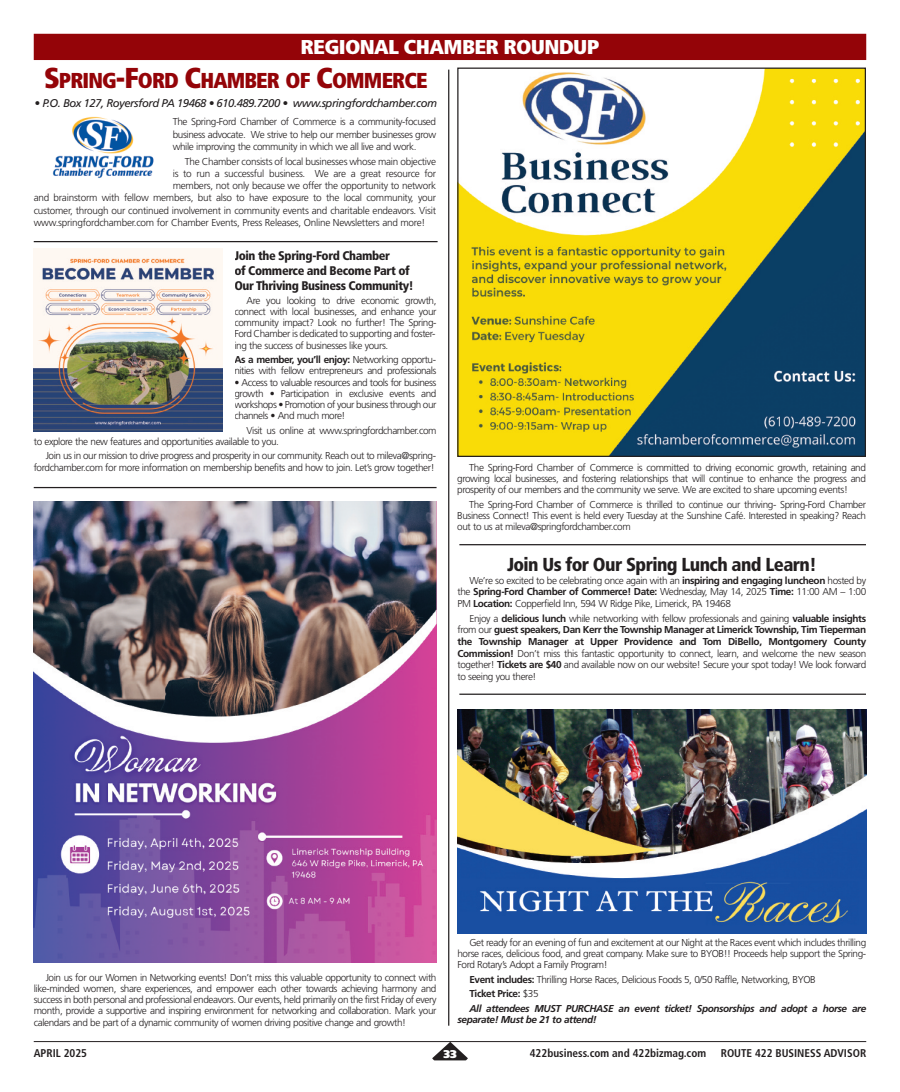
<style>
.page{position:relative;width:900px;height:1092px;background:#fff}
.page>*{position:absolute;margin:0;border:0;box-sizing:border-box;transform-origin:0 0}
.t1{font:900 condensed 21.5px "Frutiger";letter-spacing:-.04em;color:#940408}
.t2{font:900 condensed 20px "Frutiger";letter-spacing:-.03em;color:#fff;scale:1.1 1}
.t3{font:900 condensed 18.75px "Frutiger";letter-spacing:-.03em;color:#231f20}
.t4{font:900 condensed 12.5px/15px "Frutiger";letter-spacing:-.03em;color:#231f20}
.t5{font:italic 11.25px "Frutiger";letter-spacing:-.04em;color:#231f20}
.t6{font:700 condensed 11.25px "Frutiger";color:#231f20}
.t7{font:900 11.25px "Frutiger";color:#fff}
.t8{font:300 10px/11.2px "Frutiger";letter-spacing:-.04em;color:#231f20;text-align:justify}
.t9{font:italic 700 10px/14.4px "Frutiger";letter-spacing:-.04em;color:#231f20}
.s1{font-size:28.75px}
.s2{font-weight:700}
.s3{font-style:normal}
.s4{font-weight:300;font-style:normal}
</style>
<div class="page">
<div style="left:34px;top:34px;width:832px;height:26px;background:#940408"></div>
<img style="left:52px;top:116px;width:102px;height:63px">
<img style="left:459px;top:70px;width:405px;height:385px">
<hr style="left:34px;top:241px;width:404px;height:1px;background:#231f20">
<hr style="left:34px;top:487px;width:403px;height:1px;background:#231f20">
<hr style="left:459px;top:544px;width:407px;height:1px;background:#231f20">
<hr style="left:459px;top:693px;width:407px;height:1px;background:#231f20">
<hr style="left:34px;top:1041px;width:832px;height:1px;background:#231f20">
<svg style="left:432px;top:1041px;width:36px;height:19px"></svg>
<hr style="left:448px;top:70px;width:1px;height:955px;background:#231f20">
<img style="left:34px;top:248px;width:188px;height:183px">
<img style="left:34px;top:501px;width:403px;height:461px">
<img style="left:458px;top:709px;width:408px;height:223px">
<h2 class="t2" style="left:300px;top:39px;width:273px">REGIONAL CHAMBER ROUNDUP</h2>
<h1 class="t1" style="left:44px;top:71px;width:385px"><span class="s1">S</span>PRING<span class="s1">-F</span>ORD <span class="s1">C</span>HAMBER OF <span class="s1">C</span>OMMERCE</h1>
<p class="t5" style="left:35px;top:98px;width:404px">• P.O. Box 127, Royersford PA 19468 • 610.489.7200 • www.springfordchamber.com</p>
<p class="t8" style="left:173px;top:117px;width:265px;line-height:12.1px">The Spring-Ford Chamber of Commerce is a community-focused business advocate. We strive to help our member businesses grow while improving the community in which we all live and work.</p>
<p class="t8" style="left:185px;top:157px;width:253px">The Chamber consists of local businesses whose main objective</p>
<p class="t8" style="left:173px;top:169px;width:265px">is to run a successful business. We are a great resource for</p>
<p class="t8" style="left:173px;top:181px;width:265px">members, not only because we offer the opportunity to network</p>
<p class="t8" style="left:34px;top:193px;width:404px">and brainstorm with fellow members, but also to have exposure to the local community, your</p>
<p class="t8" style="left:34px;top:205px;width:404px">customer, through our continued involvement in community events and charitable endeavors. Visit</p>
<p class="t8" style="left:34px;top:217px;width:393px">www.springfordchamber.com for Chamber Events, Press Releases, Online Newsletters and more!</p>
<p class="t4" style="left:234px;top:249px;width:181px">Join the Spring-Ford Chamber<br>of Commerce and Become Part of<br>Our Thriving Business Community!</p>
<p class="t8" style="left:234px;top:295px;width:204px;text-indent:12px">Are you looking to drive economic growth, connect with local businesses, and enhance your community impact? Look no further! The Spring-Ford Chamber is dedicated to supporting and foster&shy;ing the success of businesses like yours.</p>
<p class="t8" style="left:234px;top:355px;width:204px"><span class="s2">As a member, you’ll enjoy:</span> Networking opportu&shy;nities with fellow entrepreneurs and professionals</p>
<p class="t8" style="left:234px;top:377px;width:204px">• Access to valuable resources and tools for business growth • Participation in exclusive events and workshops • Promotion of your business through our channels • And much more!</p>
<p class="t8" style="left:34px;top:425px;width:404px;text-indent:213px">Visit us online at www.springfordchamber.com to explore the new features and opportunities available to you.</p>
<p class="t8" style="left:34px;top:451px;width:404px;text-align:right">Join us in our mission to drive progress and prosperity in our community. Reach out to mileva@spring&shy;fordchamber.com for more information on membership benefits and how to join. Let’s grow together!</p>
<p class="t8" style="left:457px;top:462px;width:410px;text-indent:12px">The Spring-Ford Chamber of Commerce is committed to driving economic growth, retaining and growing local businesses, and fostering relationships that will continue to enhance the progress and prosperity of our members and the community we serve. We are excited to share upcoming events!</p>
<p class="t8" style="left:457px;top:499px;width:410px;text-indent:12px">The Spring-Ford Chamber of Commerce is thrilled to continue our thriving- Spring-Ford Chamber Business Connect! This event is held every Tuesday at the Sunshine Café. Interested in speaking? Reach out to us at mileva@springfordchamber.com</p>
<h3 class="t3" style="left:507px;top:556px;width:311px">Join Us for Our Spring Lunch and Learn!</h3>
<p class="t8" style="left:457px;top:575px;width:410px;line-height:11.6px;text-indent:12px">We’re so excited to be celebrating once again with an <span class="s2">inspiring and engaging luncheon</span> hosted by the <span class="s2">Spring-Ford Chamber of Commerce! Date:</span> Wednesday, May 14, 2025 <span class="s2">Time:</span> 11:00 AM – 1:00<br>PM <span class="s2">Location:</span> Copperfield Inn, 594 W Ridge Pike, Limerick, PA 19468</p>
<p class="t8" style="left:457px;top:613px;width:410px;line-height:11.6px;text-indent:12px">Enjoy a <span class="s2">delicious lunch</span> while networking with fellow professionals and gaining <span class="s2">valuable insights </span>from our <span class="s2">guest speakers, Dan Kerr the Township Manager at Limerick Township, Tim Tieperman the Township Manager at Upper Providence and Tom DiBello, Montgomery County Commission!</span> Don’t miss this fantastic opportunity to connect, learn, and welcome the new season together! <span class="s2">Tickets are $40</span> and available now on our website! Secure your spot today! We look forward to seeing you there!</p>
<p class="t8" style="left:34px;top:972px;width:404px;text-indent:12px">Join us for our Women in Networking events! Don’t miss this valuable opportunity to connect with like-minded women, share experiences, and empower each other towards achieving harmony and success in both personal and professional endeavors. Our events, held primarily on the first Friday of every month, provide a supportive and inspiring environment for networking and collaboration. Mark your calendars and be part of a dynamic community of women driving positive change and growth!</p>
<p class="t8" style="left:457px;top:937px;width:410px;text-indent:12px">Get ready for an evening of fun and excitement at our Night at the Races event which includes thrilling horse races, delicious food, and great company. Make sure to BYOB!! Proceeds help support the Spring-Ford Rotary’s Adopt a Family Program!</p>
<p class="t9" style="left:469px;top:972px;width:398px"><span class="s3">Event includes:</span> <span class="s4">Thrilling Horse Races, Delicious Foods 5, 0/50 Raffle, Networking, BYOB<br></span><span class="s3">Ticket Price:</span> <span class="s4">$35<br></span>All attendees MUST PURCHASE an event ticket! Sponsorships and adopt a horse are</p>
<p class="t9" style="left:457px;top:1012px;width:141px">separate! Must be 21 to attend!</p>
<p class="t6" style="left:34px;top:1048px;width:55px">APRIL 2025</p>
<p class="t7" style="left:444px;top:1049px;width:15px">33</p>
<p class="t6" style="left:530px;top:1048px;width:178px">422business.com and 422bizmag.com</p>
<p class="t6" style="left:721px;top:1048px;width:147px">ROUTE 422 BUSINESS ADVISOR</p>
</div>
